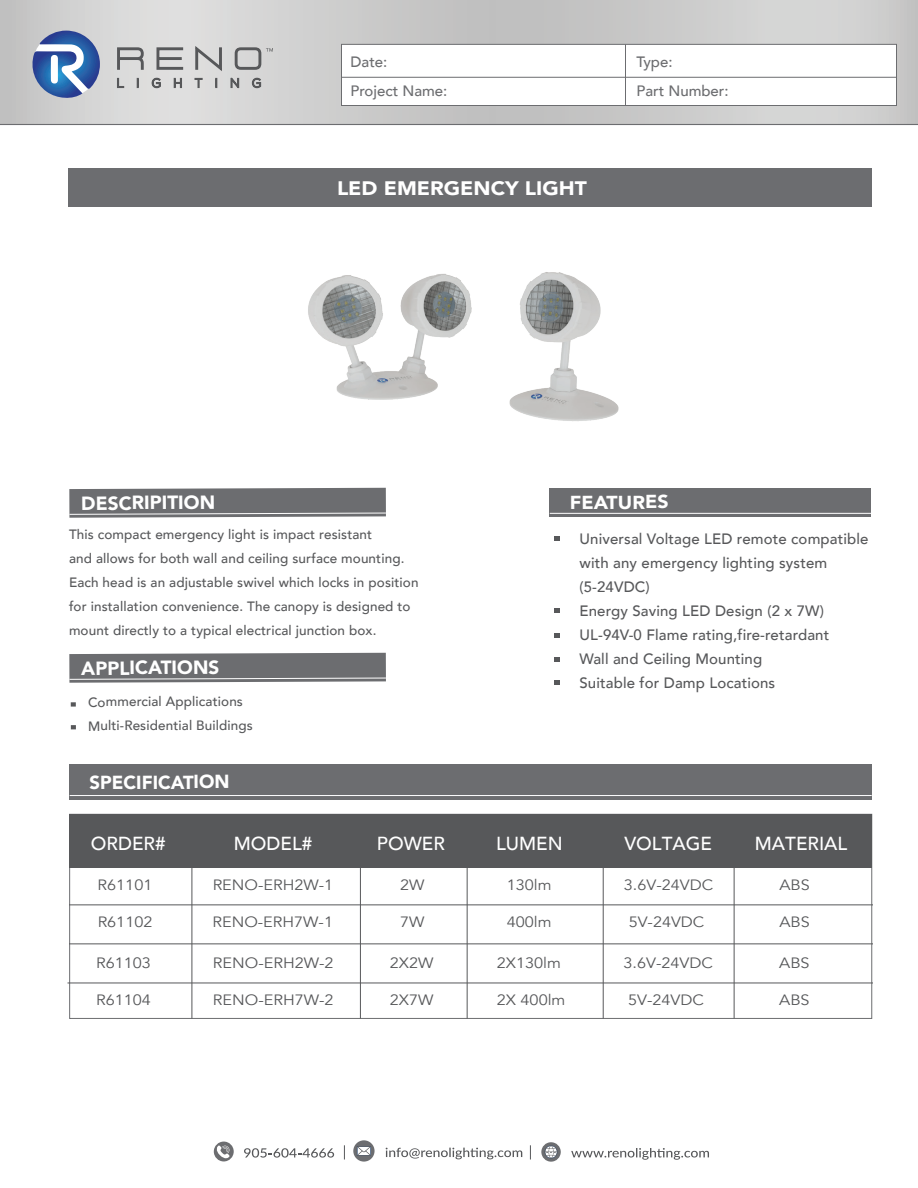
<style>
.page{position:relative;width:918px;height:1188px;background:#fff}
.page>*{position:absolute;margin:0;border:0;box-sizing:border-box;transform-origin:0 0}
.t1{font:900 19.5px "Avenir";color:#fff;scale:1.08 1}
.t2{font:900 19.05px "Avenir";color:#fff}
.t3{font:500 18.9px "Avenir";color:#fff}
.t4{font:900 18.9px "Avenir";letter-spacing:-.01em;color:#fff}
.t5{font:900 18.75px "Avenir";letter-spacing:-.01em;color:#fff;scale:1.05 1}
.t6{font:500 15px/24px "Avenir";letter-spacing:.01em;color:#57585a}
.t7{font:15px "Avenir";color:#57585a;scale:1.09 1}
.t8{font:500 15px/29.8px "Avenir";color:#6c6d70}
.t9{font:500 13.5px/24px "Avenir";letter-spacing:.01em;color:#57585a}
</style>
<div class="page">
<svg style="left:0;top:0;width:918px;height:124px;background:#cececd"></svg>
<svg style="left:341px;top:44px;width:556px;height:62px"></svg>
<hr style="left:341px;top:77px;width:555px;height:1px;background:#6c6d70">
<hr style="left:625px;top:44px;width:1px;height:62px;background:#6c6d70">
<hr style="left:0;top:124px;width:918px;height:1px;background:#6c6d70">
<svg style="left:386px;top:1148px;width:136px;height:11px"></svg>
<div style="left:353px;top:1140px;width:22px;height:22px;background:#6c6d70;border-radius:50%"></div>
<svg style="left:357px;top:1146px;width:14px;height:10px"></svg>
<svg style="left:571px;top:1148px;width:138px;height:12px"></svg>
<svg style="left:541px;top:1142px;width:20px;height:20px"></svg>
<svg style="left:545px;top:1146px;width:12px;height:12px"></svg>
<svg style="left:244px;top:1148px;width:90px;height:10px"></svg>
<svg style="left:214px;top:1142px;width:20px;height:19px"></svg>
<svg style="left:215px;top:1146px;width:15px;height:12px"></svg>
<svg style="left:344px;top:1145px;width:1px;height:15px"></svg>
<svg style="left:530px;top:1145px;width:1px;height:15px"></svg>
<div style="left:70px;top:764px;width:802px;height:36px;background:#6c6d70"></div>
<hr style="left:70px;top:795px;width:802px;height:1px;background:#fff">
<svg style="left:116px;top:47px;width:29px;height:24px"></svg>
<svg style="left:156px;top:47px;width:28px;height:24px"></svg>
<svg style="left:116px;top:77px;width:9px;height:12px"></svg>
<svg style="left:137px;top:78px;width:2px;height:10px"></svg>
<svg style="left:151px;top:77px;width:11px;height:12px"></svg>
<svg style="left:173px;top:77px;width:10px;height:12px"></svg>
<svg style="left:194px;top:44px;width:29px;height:45px"></svg>
<svg style="left:30px;top:31px;width:70px;height:69px"></svg>
<svg style="left:230px;top:47px;width:43px;height:43px;background:#bebebe"></svg>
<div style="left:69px;top:168px;width:803px;height:39px;background:#6c6d70"></div>
<div style="left:69px;top:814px;width:803px;height:205px;background:#fff;border:1px solid #6c6d70"></div>
<div style="left:69px;top:814px;width:803px;height:53px;background:#57585a"></div>
<hr style="left:192px;top:817px;width:1px;height:202px;background:#57585a">
<hr style="left:360px;top:817px;width:1px;height:202px;background:#57585a">
<hr style="left:467px;top:817px;width:1px;height:202px;background:#57585a">
<hr style="left:603px;top:817px;width:1px;height:202px;background:#57585a">
<hr style="left:734px;top:817px;width:1px;height:202px;background:#57585a">
<hr style="left:69px;top:904px;width:804px;height:1px;background:#57585a">
<hr style="left:69px;top:943px;width:804px;height:1px;background:#57585a">
<div style="left:550px;top:488px;width:321px;height:29px;background:#6c6d70"></div>
<hr style="left:550px;top:513px;width:321px;height:1px;background:#fff">
<svg style="left:554px;top:536px;width:6px;height:5px"></svg>
<svg style="left:554px;top:609px;width:6px;height:4px"></svg>
<svg style="left:554px;top:633px;width:6px;height:4px"></svg>
<svg style="left:554px;top:657px;width:6px;height:5px"></svg>
<svg style="left:554px;top:681px;width:6px;height:4px"></svg>
<svg style="left:69px;top:653px;width:317px;height:30px;background:#77787b"></svg>
<svg style="left:69px;top:488px;width:317px;height:30px;background:#77787b"></svg>
<svg style="left:71px;top:702px;width:5px;height:5px"></svg>
<svg style="left:71px;top:725px;width:5px;height:4px"></svg>
<hr style="left:68px;top:983px;width:805px;height:1px;background:#57585a">
<img style="left:308px;top:272px;width:311px;height:149px">
<p class="t8" style="left:350px;top:46px;width:38px">Date:</p>
<p class="t8" style="left:636px;top:46px;width:94px">Type:<br>Part Number:</p>
<p class="t8" style="left:350px;top:76px;width:98px">Project Name:</p>
<h1 class="t1" style="left:337px;top:171px;width:233px">LED EMERGENCY LIGHT</h1>
<h2 class="t2" style="left:81px;top:487px;width:136px;rotate:-1deg">DESCRIPITION</h2>
<p class="t9" style="left:69px;top:521px;width:351px">This compact emergency light is impact resistant<br>and allows for both wall and ceiling surface mounting.<br>Each head is an adjustable swivel which locks in position for installation convenience. The canopy is designed to mount directly to a typical electrical junction box.</p>
<h2 class="t2" style="left:81px;top:652px;width:140px;rotate:-1deg">APPLICATIONS</h2>
<p class="t9" style="left:88px;top:689px;width:167px">Commercial Applications<br>Multi-Residential Buildings</p>
<h3 class="t4" style="left:89px;top:766px;width:142px">SPECIFICATION</h3>
<h3 class="t5" style="left:570px;top:486px;width:96px">FEATURES</h3>
<p class="t6" style="left:580px;top:526px;width:291px">Universal Voltage LED remote compatible with any emergency lighting system (5-24VDC)<br>Energy Saving LED Design (2 x 7W)<br>UL-94V-0 Flame rating,fire-retardant<br>Wall and Ceiling Mounting<br>Suitable for Damp Locations</p>
<h3 class="t3" style="left:91px;top:827px;width:76px">ORDER#</h3>
<h3 class="t3" style="left:234px;top:827px;width:80px">MODEL#</h3>
<h3 class="t3" style="left:377px;top:827px;width:70px">POWER</h3>
<h3 class="t3" style="left:496px;top:827px;width:68px">LUMEN</h3>
<h3 class="t3" style="left:624px;top:827px;width:89px">VOLTAGE</h3>
<h3 class="t3" style="left:755px;top:827px;width:94px">MATERIAL</h3>
<p class="t7" style="left:98px;top:876px;width:52px">R61101</p>
<p class="t7" style="left:213px;top:876px;width:112px">RENO-ERH2W-1</p>
<p class="t7" style="left:400px;top:876px;width:24px">2W</p>
<p class="t7" style="left:507px;top:876px;width:43px">130lm</p>
<p class="t7" style="left:624px;top:876px;width:83px">3.6V-24VDC</p>
<p class="t7" style="left:779px;top:876px;width:29px">ABS</p>
<p class="t7" style="left:98px;top:913px;width:52px">R61102</p>
<p class="t7" style="left:213px;top:913px;width:112px">RENO-ERH7W-1</p>
<p class="t7" style="left:400px;top:913px;width:24px">7W</p>
<p class="t7" style="left:507px;top:913px;width:43px">400lm</p>
<p class="t7" style="left:629px;top:913px;width:71px">5V-24VDC</p>
<p class="t7" style="left:779px;top:913px;width:29px">ABS</p>
<p class="t7" style="left:96px;top:954px;width:52px">R61103</p>
<p class="t7" style="left:213px;top:954px;width:112px">RENO-ERH2W-2</p>
<p class="t7" style="left:390px;top:954px;width:42px">2X2W</p>
<p class="t7" style="left:497px;top:954px;width:60px">2X130lm</p>
<p class="t7" style="left:623px;top:954px;width:84px">3.6V-24VDC</p>
<p class="t7" style="left:779px;top:954px;width:29px">ABS</p>
<p class="t7" style="left:96px;top:991px;width:52px">R61104</p>
<p class="t7" style="left:213px;top:991px;width:112px">RENO-ERH7W-2</p>
<p class="t7" style="left:390px;top:991px;width:42px">2X7W</p>
<p class="t7" style="left:497px;top:991px;width:64px">2X 400lm</p>
<p class="t7" style="left:628px;top:991px;width:71px">5V-24VDC</p>
<p class="t7" style="left:779px;top:991px;width:29px">ABS</p>
</div>
